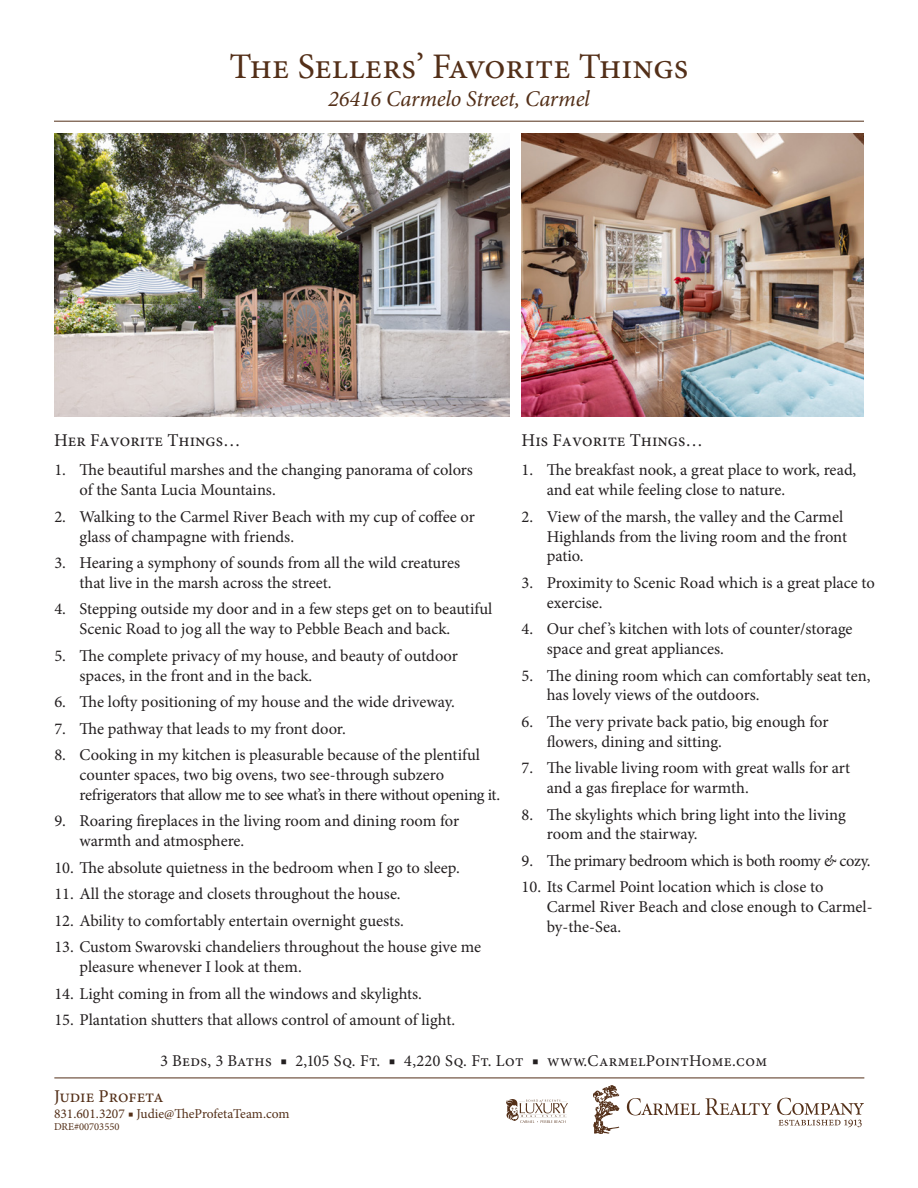
<style>
.page{position:relative;width:918px;height:1188px;background:#fff}
.page>*{position:absolute;margin:0;border:0;box-sizing:border-box;transform-origin:0 0}
.t1{font:36px "Minion Pro";color:#532f18}
.t2{font:italic 22.5px "Minion Pro";letter-spacing:-.01em;color:#532f18}
.t3{font:18px "Minion Pro";color:#231f20}
.t4{font:18px "Minion Pro";letter-spacing:-.005em;color:#532f18}
.t5{font:16.5px/19.8px "Minion Pro";color:#231f20}
.t6{font:16.5px "Minion Pro";letter-spacing:.02em;color:#231f20}
.t7{font:16.5px "Minion Pro";letter-spacing:-.02em;color:#231f20}
.t8{font:13.5px "Minion Pro";letter-spacing:-.005em;color:#532f18}
.t9{font:10.5px "Minion Pro";color:#532f18}
.s1{font-style:italic}
</style>
<div class="page">
<hr style="left:54px;top:1078px;width:810px;height:1px;background:#532f18">
<img style="left:594px;top:1085px;width:270px;height:49px">
<img style="left:506px;top:1099px;width:61px;height:24px">
<img style="left:54px;top:133px;width:456px;height:284px">
<img style="left:522px;top:133px;width:342px;height:284px">
<hr style="left:54px;top:121px;width:810px;height:1px;background:#532f18">
<h1 class="t1" style="left:229px;top:42px;width:461px">The Sellers’ Favorite Things</h1>
<h2 class="t2" style="left:328px;top:84px;width:263px">26416 Carmelo Street, Carmel</h2>
<p class="t3" style="left:54px;top:428px;width:188px">Her Favorite Things…</p>
<p class="t3" style="left:522px;top:428px;width:183px">His Favorite Things…</p>
<p class="t5" style="left:80px;top:460px;width:395px">The beautiful marshes and the changing panorama of colors of the Santa Lucia Mountains.</p>
<p class="t5" style="left:80px;top:507px;width:397px">Walking to the Carmel River Beach with my cup of coffee or glass of champagne with friends.</p>
<p class="t5" style="left:80px;top:553px;width:382px">Hearing a symphony of sounds from all the wild creatures that live in the marsh across the street.</p>
<p class="t5" style="left:80px;top:599px;width:414px">Stepping outside my door and in a few steps get on to beautiful<br>Scenic Road to jog all the way to Pebble Beach and back.</p>
<p class="t5" style="left:80px;top:646px;width:380px">The complete privacy of my house, and beauty of outdoor spaces, in the front and in the back.</p>
<p class="t5" style="left:80px;top:689px;width:402px;line-height:26.5px">The lofty positioning of my house and the wide driveway.<br>The pathway that leads to my front door.<br>Cooking in my kitchen is pleasurable because of the plentiful</p>
<p class="t5" style="left:80px;top:765px;width:422px">counter spaces, two big ovens, two see-through subzero refrigerators that allow me to see what’s in there without opening it.</p>
<p class="t5" style="left:80px;top:811px;width:381px">Roaring fireplaces in the living room and dining room for warmth and atmosphere.</p>
<p class="t5" style="left:54px;top:858px;width:407px">10. The absolute quietness in the bedroom when I go to sleep.</p>
<p class="t5" style="left:54px;top:884px;width:348px">11. All the storage and closets throughout the house.</p>
<p class="t5" style="left:54px;top:911px;width:351px">12. Ability to comfortably entertain overnight guests.</p>
<p class="t5" style="left:80px;top:937px;width:403px;text-indent:-25px">13. Custom Swarovski chandeliers throughout the house give me pleasure whenever I look at them.</p>
<p class="t5" style="left:54px;top:984px;width:369px">14. Light coming in from all the windows and skylights.</p>
<p class="t5" style="left:54px;top:1010px;width:402px">15. Plantation shutters that allows control of amount of light.</p>
<p class="t5" style="left:54px;top:460px;width:13px">1.</p>
<p class="t5" style="left:54px;top:507px;width:13px">2.</p>
<p class="t5" style="left:54px;top:553px;width:13px">3.</p>
<p class="t5" style="left:54px;top:599px;width:13px">4.</p>
<p class="t5" style="left:54px;top:646px;width:13px">5.</p>
<p class="t5" style="left:54px;top:689px;width:13px;line-height:26.5px;text-align:justify">6.<br>7.<br>8.</p>
<p class="t5" style="left:54px;top:811px;width:13px">9.</p>
<p class="t5" style="left:547px;top:460px;width:311px">The breakfast nook, a great place to work, read, and eat while feeling close to nature.</p>
<p class="t5" style="left:547px;top:507px;width:302px">View of the marsh, the valley and the Carmel<br>Highlands from the living room and the front patio.</p>
<p class="t5" style="left:547px;top:573px;width:330px">Proximity to Scenic Road which is a great place to exercise.</p>
<p class="t5" style="left:547px;top:619px;width:307px">Our chef’s kitchen with lots of counter/storage space and great appliances.</p>
<p class="t5" style="left:547px;top:665px;width:325px">The dining room which can comfortably seat ten, has lovely views of the outdoors.</p>
<p class="t5" style="left:547px;top:712px;width:283px">The very private back patio, big enough for flowers, dining and sitting.</p>
<p class="t5" style="left:547px;top:758px;width:305px">The livable living room with great walls for art and a gas fireplace for warmth.</p>
<p class="t5" style="left:547px;top:805px;width:300px">The skylights which bring light into the living room and the stairway.</p>
<p class="t7" style="left:547px;top:850px;width:325px">The primary bedroom which is both roomy <span class="s1">&amp;</span> cozy.</p>
<p class="t5" style="left:547px;top:877px;width:327px;text-indent:-25px">10. Its Carmel Point location which is close to<br>Carmel River Beach and close enough to Carmel&shy;by-the-Sea.</p>
<p class="t5" style="left:522px;top:460px;width:13px">1.</p>
<p class="t5" style="left:522px;top:507px;width:13px">2.</p>
<p class="t5" style="left:522px;top:573px;width:13px">3.</p>
<p class="t5" style="left:522px;top:619px;width:13px">4.</p>
<p class="t5" style="left:522px;top:665px;width:13px">5.</p>
<p class="t5" style="left:522px;top:712px;width:13px">6.</p>
<p class="t5" style="left:522px;top:758px;width:13px">7.</p>
<p class="t5" style="left:522px;top:804px;width:13px">8.</p>
<p class="t5" style="left:522px;top:851px;width:13px">9.</p>
<p class="t6" style="left:160px;top:1050px;width:608px">3 Beds, 3 Baths ■ 2,105 Sq. Ft. ■ 4,220 Sq. Ft. Lot ■ www.CarmelPointHome.com</p>
<p class="t4" style="left:54px;top:1084px;width:111px">Judie Profeta</p>
<p class="t8" style="left:54px;top:1104px;width:237px">831.601.3207 ■ Judie@TheProfetaTeam.com</p>
<p class="t9" style="left:54px;top:1120px;width:67px">DRE#00703550</p>
</div>
